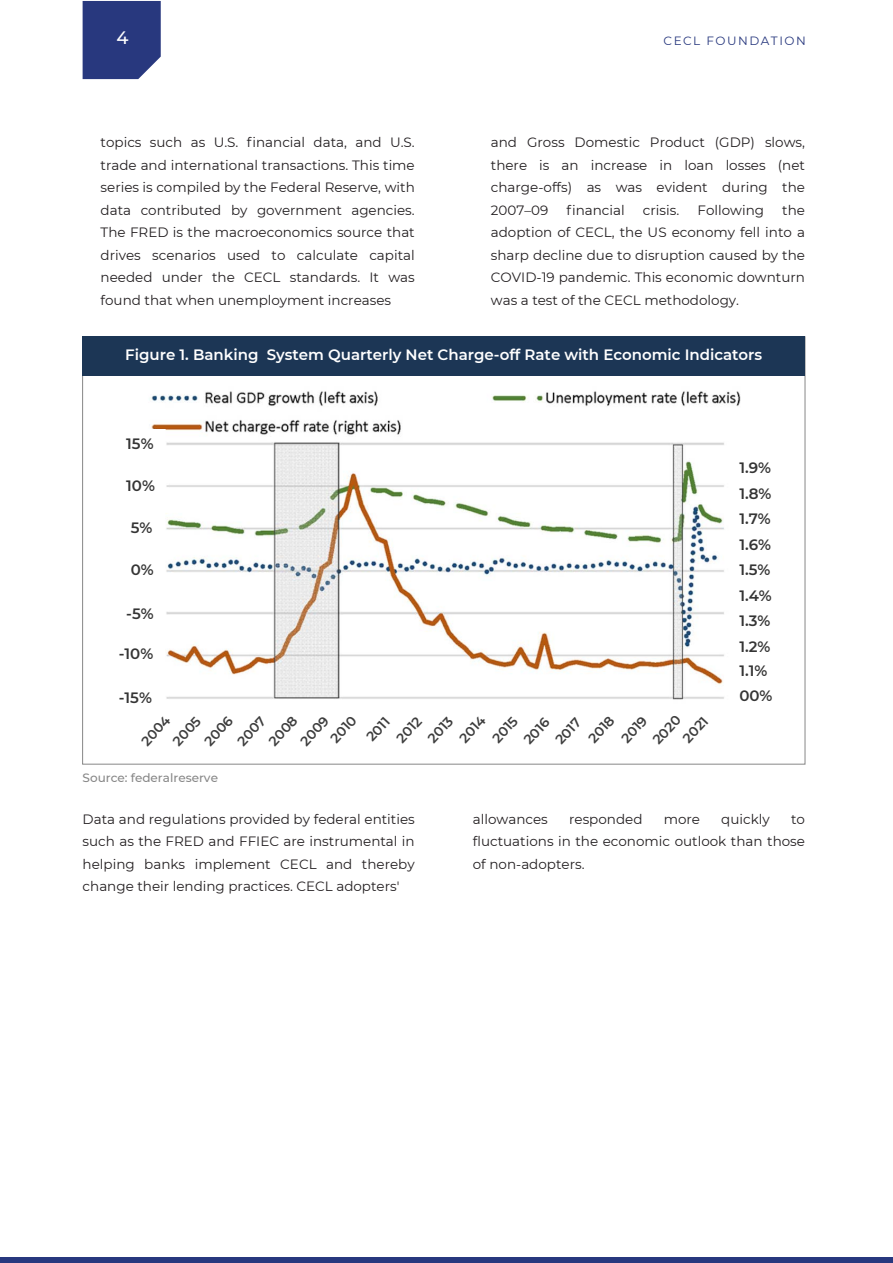
<style>
.page{position:relative;width:893px;height:1263px;background:#fff}
.page>*{position:absolute;margin:0;border:0;box-sizing:border-box;transform-origin:0 0}
.t1{font:500 18px "Montserrat";color:#fff}
.t2{font:600 15px "Montserrat";color:#fff}
.t3{font:600 15px/25.5px "Montserrat";color:#353535;text-align:justify}
.t4{font:13.5px/22.5px "Montserrat";color:#221e20;text-align:justify}
.t5{font:600 13.5px/25.3px "Montserrat";color:#3d3d3d}
.t6{font:500 12px "Montserrat";color:#878787}
.t7{font:12px "Montserrat";letter-spacing:.125em;color:#28387e}
</style>
<div class="page">
<div style="left:83px;top:1px;width:78px;height:78px;background:#28387e"></div>
<div style="left:0;top:1258px;width:893px;height:5px;background:#28387e"></div>
<div style="left:83px;top:336px;width:722px;height:39px;background:#1c3655"></div>
<img style="left:150px;top:391px;width:591px;height:309px">
<h1 class="t1" style="left:117px;top:25px;width:14px">4</h1>
<p class="t7" style="left:663px;top:32px;width:144px">CECL FOUNDATION</p>
<p class="t4" style="left:101px;top:131px;width:316px">topics such as U.S. financial data, and U.S. trade and international transactions. This time series is compiled by the Federal Reserve, with data contributed by government agencies.<br>The FRED is the macroeconomics source that drives scenarios used to calculate capital needed under the CECL standards. It was found that when unemployment increases</p>
<p class="t4" style="left:491px;top:131px;width:316px">and Gross Domestic Product (GDP) slows, there is an increase in loan losses (net charge-offs) as was evident during the 2007–09</p>
<p class="t4" style="left:566px;top:198px;width:60px">financial</p>
<p class="t4" style="left:643px;top:198px;width:38px">crisis.</p>
<p class="t4" style="left:697px;top:198px;width:68px">Following</p>
<p class="t4" style="left:491px;top:198px;width:316px;text-indent:291px">the adoption of CECL, the US economy fell into a sharp decline due to disruption caused by the COVID-19 pandemic. This economic downturn was a test of the CECL methodology.</p>
<p class="t2" style="left:125px;top:344px;width:638px">Figure 1. Banking System Quarterly Net Charge-off Rate with Economic Indicators</p>
<p class="t3" style="left:126px;top:430px;width:29px">15%</p>
<p class="t3" style="left:126px;top:472px;width:30px">10%</p>
<p class="t3" style="left:131px;top:514px;width:23px">5%</p>
<p class="t3" style="left:131px;top:556px;width:24px">0%</p>
<p class="t3" style="left:126px;top:600px;width:29px">-5%</p>
<p class="t3" style="left:119px;top:640px;width:36px">-10%</p>
<p class="t3" style="left:119px;top:684px;width:35px">-15%</p>
<p class="t5" style="left:134px;top:734px;width:37px;rotate:-47deg">2004</p>
<p class="t5" style="left:166px;top:734px;width:35px;rotate:-47deg">2005</p>
<p class="t5" style="left:197px;top:734px;width:36px;rotate:-47deg">2006</p>
<p class="t5" style="left:230px;top:734px;width:36px;rotate:-47deg">2007</p>
<p class="t5" style="left:262px;top:734px;width:36px;rotate:-47deg">2008</p>
<p class="t5" style="left:293px;top:734px;width:36px;rotate:-47deg">2009</p>
<p class="t5" style="left:341px;top:713px;width:29px;text-indent:-26px;rotate:-47deg">2010<br>2011</p>
<p class="t5" style="left:389px;top:731px;width:31px;rotate:-47deg">2012</p>
<p class="t5" style="left:421px;top:731px;width:31px;rotate:-47deg">2013</p>
<p class="t5" style="left:452px;top:731px;width:33px;rotate:-47deg">2014</p>
<p class="t5" style="left:485px;top:731px;width:31px;rotate:-47deg">2015</p>
<p class="t5" style="left:517px;top:733px;width:32px;rotate:-47deg">2016</p>
<p class="t5" style="left:548px;top:733px;width:32px;rotate:-47deg">2017</p>
<p class="t5" style="left:581px;top:731px;width:32px;rotate:-47deg">2018</p>
<p class="t5" style="left:614px;top:731px;width:32px;rotate:-47deg">2019</p>
<p class="t5" style="left:646px;top:733px;width:35px;rotate:-47deg">2020</p>
<p class="t5" style="left:676px;top:731px;width:31px;rotate:-47deg">2021</p>
<p class="t6" style="left:83px;top:769px;width:137px">Source: federalreserve</p>
<p class="t3" style="left:739px;top:454px;width:34px">1.9% 1.8% 1.7% 1.6% 1.5% 1.4% 1.3% 1.2%</p>
<p class="t3" style="left:739px;top:657px;width:35px">1.1%<br>00%</p>
<p class="t4" style="left:83px;top:807px;width:334px">Data and regulations provided by federal entities such as the FRED and FFIEC are instrumental in helping banks implement CECL and thereby change their lending practices. CECL adopters'</p>
<p class="t4" style="left:473px;top:807px;width:77px">allowances</p>
<p class="t4" style="left:569px;top:807px;width:75px">responded</p>
<p class="t4" style="left:664px;top:807px;width:38px">more</p>
<p class="t4" style="left:721px;top:807px;width:50px">quickly</p>
<p class="t4" style="left:473px;top:807px;width:334px;text-indent:318px">to fluctuations in the economic outlook than those of non-adopters.</p>
</div>
